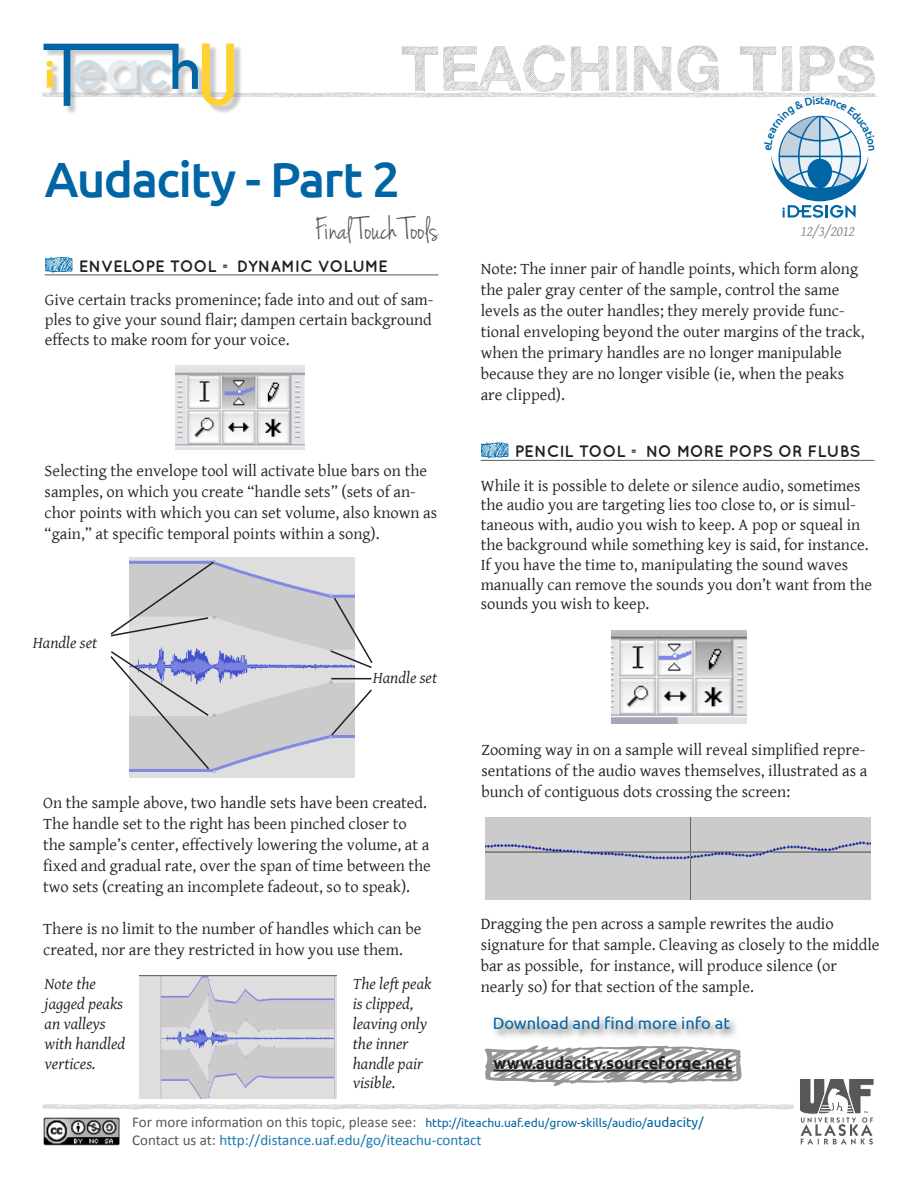
<style>
.page{position:relative;width:918px;height:1188px;background:#fff}
.page>*{position:absolute;margin:0;border:0;box-sizing:border-box;transform-origin:0 0}
.t1{font:700 108px "Sketchetik";color:#006eab;scale:.5 1}
.t2{font:500 49.5px "Ubuntu";letter-spacing:-.035em;color:#0065a4}
.BYLINE{font:33px "Jenna Sue";color:#57585a}
.t3{font:16.5px/21px "Gentium Basic";color:#231f20}
.t4{font:italic 16.5px/19.8px "Gentium Basic";color:#231f20}
.t5{font:700 16.5px "Quicksand";color:#231f20}
.t6{font:700 16.5px "Ubuntu";color:#231f20}
.t7{font:16.5px "Ubuntu";color:#0065a4}
.t8{font:15px/18px "Calibri";color:#57585a}
.t9{font:italic 15px "Gentium Basic";color:#808285}
.t10{font:12px "Ubuntu";color:#0065a4}
.s1{color:#1b78b2}
.s2{font-size:13.5px}
</style>
<div class="page">
<img style="left:175px;top:366px;width:130px;height:84px">
<img style="left:140px;top:975px;width:196px;height:70px">
<img style="left:611px;top:630px;width:135px;height:93px">
<div style="left:485px;top:818px;width:386px;height:81px;background:#cbcbcb"></div>
<hr style="left:45px;top:275px;width:393px;height:1px;background:#57585a">
<hr style="left:481px;top:460px;width:393px;height:1px;background:#57585a">
<svg style="left:42px;top:1045px;width:832px;height:100px"></svg>
<hr style="left:494px;top:1070px;width:238px;height:2px;background:#231f20">
<img style="left:129px;top:558px;width:225px;height:219px">
<svg style="left:110px;top:560px;width:106px;height:77px"></svg>
<svg style="left:110px;top:650px;width:101px;height:121px"></svg>
<svg style="left:330px;top:688px;width:42px;height:49px"></svg>
<hr style="left:331px;top:678px;width:40px;height:1px;background:#231f20">
<svg style="left:329px;top:596px;width:44px;height:73px"></svg>
<div style="left:492px;top:1014px;width:248px;height:26px;background:#231f20;opacity:.69"></div>
<svg style="left:42px;top:44px;width:835px;height:174px"></svg>
<p class="t2" style="left:45px;top:148px;width:357px">Audacity - Part 2</p>
<p class="BYLINE" style="left:315px;top:211px;width:125px">Final Touch Tools</p>
<p class="t9" style="left:801px;top:220px;width:56px">12/3/2012</p>
<p class="t1" style="left:45px;top:188px;width:56px">–</p>
<p class="t5" style="left:79px;top:256px;width:311px">ENVELOPE TOOL = DYNAMIC VOLUME</p>
<p class="t3" style="left:45px;top:290px;width:390px;line-height:19.8px;text-align:justify">Give certain tracks promenince; fade into and out of sam&shy;ples to give your sound flair; dampen certain background effects to make room for your voice.</p>
<p class="t3" style="left:45px;top:460px;width:394px">Selecting the envelope tool will activate blue bars on the samples, on which you create “handle sets” (sets of an&shy;chor points with which you can set volume, also known as “gain,” at specific temporal points within a song).</p>
<p class="t4" style="left:33px;top:633px;width:66px">Handle set</p>
<p class="t4" style="left:373px;top:668px;width:66px">Handle set</p>
<p class="t3" style="left:43px;top:792px;width:389px">On the sample above, two handle sets have been created.<br>The handle set to the right has been pinched closer to the sample’s center, effectively lowering the volume, at a fixed and gradual rate, over the span of time between the two sets (creating an incomplete fadeout, so to speak).</p>
<p class="t3" style="left:43px;top:918px;width:380px">There is no limit to the number of handles which can be created, nor are they restricted in how you use them.</p>
<p class="t4" style="left:45px;top:974px;width:82px">Note the jagged peaks an valleys with handled vertices.</p>
<p class="t4" style="left:353px;top:974px;width:80px">The left peak is clipped, leaving only the inner handle pair visible.</p>
<p class="t3" style="left:481px;top:258px;width:385px">Note: The inner pair of handle points, which form along the paler gray center of the sample, control the same levels as the outer handles; they merely provide func&shy;tional enveloping beyond the outer margins of the track, when the primary handles are no longer manipulable because they are no longer visible (ie, when the peaks are clipped).</p>
<p class="t1" style="left:481px;top:374px;width:56px">–</p>
<p class="t5" style="left:515px;top:442px;width:347px">PENCIL TOOL = NO MORE POPS OR FLUBS</p>
<p class="t3" style="left:481px;top:475px;width:393px;line-height:19.8px">While it is possible to delete or silence audio, sometimes the audio you are targeting lies too close to, or is simul&shy;taneous with, audio you wish to keep. A pop or squeal in the background while something key is said, for instance.<br>If you have the time to, manipulating the sound waves manually can remove the sounds you don’t want from the sounds you wish to keep.</p>
<p class="t3" style="left:481px;top:738px;width:387px;text-align:justify">Zooming way in on a sample will reveal simplified repre&shy;sentations of the audio waves themselves, illustrated as a bunch of contiguous dots crossing the screen:</p>
<p class="t3" style="left:481px;top:913px;width:400px">Dragging the pen across a sample rewrites the audio signature for that sample. Cleaving as closely to the middle bar as possible, for instance, will produce silence (or nearly so) for that section of the sample.</p>
<p class="t7" style="left:493px;top:1013px;width:239px">Download and find more info at</p>
<p class="t6" style="left:494px;top:1053px;width:240px">www.audacity.sourceforge.net</p>
<p class="t8" style="left:132px;top:1113px;width:351px">For more information on this topic, please see:<br>Contact us at: <span class="s1">http://distance.uaf.edu/go/iteachu-contact</span></p>
<p class="t10" style="left:425px;top:1116px;width:280px">http://iteachu.uaf.edu/grow-skills/audio/<span class="s2">audacity/</span></p>
</div>
